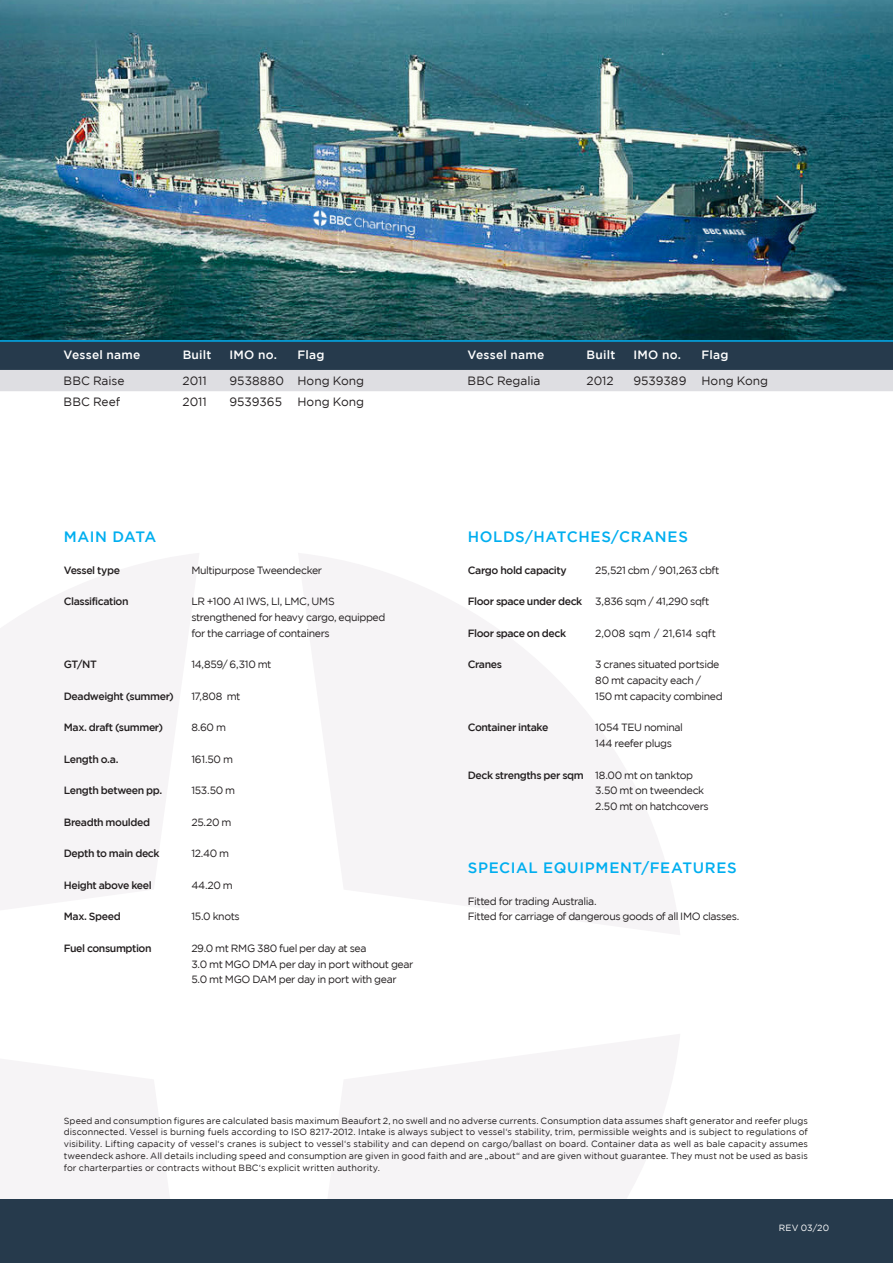
<style>
.page{position:relative;width:893px;height:1263px;background:#fff}
.page>*{position:absolute;margin:0;border:0;box-sizing:border-box;transform-origin:0 0}
.t1{font:500 15px "Gotham";letter-spacing:.04em;color:#00aeef}
.t2{font:500 15px "Gotham";letter-spacing:.02em;color:#00aeef}
.t3{font:12px "Gotham";color:#231f20}
.t4{font:500 12px "Gotham";letter-spacing:.02em;color:#fff}
.t5{font:10.5px/15.8px "Gotham";letter-spacing:-.035em;color:#231f20}
.t6{font:500 10.5px "Gotham";letter-spacing:-.035em;color:#231f20}
.t7{font:10.5px "Gotham";color:#231f20}
.t8{font:9px/11.7px "Gotham";color:#231f20;text-align:justify}
.t9{font:9px "Gotham";letter-spacing:.015em;color:#fff}
.s1{font-weight:400}
.s2{font-weight:500}
</style>
<div class="page">
<svg style="left:0;top:553px;width:680px;height:646px"></svg>
<img style="left:0;top:0;width:893px;height:340px">
<div style="left:0;top:1199px;width:893px;height:64px;background:#263a4c"></div>
<svg style="left:0;top:342px;width:893px;height:49px;background:#75808c"></svg>
<hr style="left:0;top:340px;width:893px;height:2px;background:#00aeef">
<h2 class="t4" style="left:64px;top:348px;width:78px">Vessel name</h2>
<h2 class="t4" style="left:183px;top:348px;width:30px">Built</h2>
<h2 class="t4" style="left:229px;top:348px;width:49px">IMO no.</h2>
<h2 class="t4" style="left:297px;top:348px;width:28px">Flag</h2>
<h2 class="t4" style="left:468px;top:348px;width:78px">Vessel name</h2>
<h2 class="t4" style="left:587px;top:348px;width:30px">Built</h2>
<h2 class="t4" style="left:633px;top:348px;width:49px">IMO no.</h2>
<h2 class="t4" style="left:701px;top:348px;width:28px">Flag</h2>
<h2 class="t3" style="left:64px;top:374px;width:62px">BBC Raise</h2>
<h2 class="t3" style="left:183px;top:374px;width:26px">2011</h2>
<h2 class="t3" style="left:229px;top:374px;width:136px">9538880 Hong Kong</h2>
<h2 class="t3" style="left:468px;top:374px;width:75px">BBC Regalia</h2>
<h2 class="t3" style="left:587px;top:374px;width:29px">2012</h2>
<h2 class="t3" style="left:633px;top:374px;width:55px">9539389</h2>
<h2 class="t3" style="left:701px;top:374px;width:68px">Hong Kong</h2>
<h2 class="t3" style="left:64px;top:395px;width:58px">BBC Reef</h2>
<h2 class="t3" style="left:183px;top:395px;width:26px">2011</h2>
<h2 class="t3" style="left:229px;top:395px;width:54px">9539365</h2>
<h2 class="t3" style="left:297px;top:395px;width:68px">Hong Kong</h2>
<h1 class="t2" style="left:64px;top:528px;width:94px">MAIN DATA</h1>
<p class="t6" style="left:64px;top:564px;width:58px">Vessel type</p>
<p class="t5" style="left:191px;top:562px;width:132px">Multipurpose Tweendecker</p>
<p class="t6" style="left:64px;top:596px;width:66px">Classification</p>
<p class="t5" style="left:191px;top:594px;width:196px">LR +100 A1 IWS, LI, LMC, UMS strengthened for heavy cargo, equipped for the carriage of containers</p>
<p class="t6" style="left:64px;top:659px;width:35px">GT/NT</p>
<p class="t5" style="left:191px;top:657px;width:82px">14,859/ 6,310 mt</p>
<p class="t6" style="left:64px;top:690px;width:112px">Deadweight (summer)</p>
<p class="t5" style="left:191px;top:688px;width:51px">17,808 mt</p>
<p class="t6" style="left:64px;top:722px;width:101px">Max. draft (summer)</p>
<p class="t5" style="left:191px;top:720px;width:36px">8.60 m</p>
<p class="t6" style="left:64px;top:753px;width:56px">Length o.a.</p>
<p class="t5" style="left:191px;top:751px;width:43px">161.50 m</p>
<p class="t6" style="left:64px;top:785px;width:100px">Length between pp.</p>
<p class="t5" style="left:191px;top:783px;width:45px">153.50 m</p>
<p class="t6" style="left:64px;top:816px;width:88px">Breadth moulded</p>
<p class="t5" style="left:191px;top:814px;width:42px">25.20 m</p>
<p class="t6" style="left:64px;top:848px;width:97px">Depth to main deck</p>
<p class="t5" style="left:191px;top:846px;width:39px">12.40 m</p>
<p class="t6" style="left:64px;top:879px;width:89px">Height above keel</p>
<p class="t5" style="left:191px;top:877px;width:43px">44.20 m</p>
<p class="t6" style="left:64px;top:911px;width:59px">Max. Speed</p>
<p class="t5" style="left:191px;top:909px;width:50px">15.0 knots</p>
<p class="t6" style="left:64px;top:942px;width:89px">Fuel consumption</p>
<p class="t5" style="left:191px;top:940px;width:224px">29.0 mt RMG 380 fuel per day at sea<br>3.0 mt MGO DMA per day in port without gear<br>5.0 mt MGO DAM per day in port with gear</p>
<h1 class="t1" style="left:468px;top:528px;width:222px">HOLDS/HATCHES/CRANES</h1>
<p class="t6" style="left:468px;top:564px;width:101px">Cargo hold capacity</p>
<p class="t5" style="left:595px;top:562px;width:126px">25,521 cbm / 901,263 cbft</p>
<p class="t6" style="left:468px;top:596px;width:243px">Floor space under deck <span class="s1">3,836 sqm / 41,290 sqft</span></p>
<p class="t6" style="left:468px;top:627px;width:100px">Floor space on deck</p>
<p class="t7" style="left:595px;top:627px;width:122px">2,008 sqm / 21,614 sqft</p>
<p class="t6" style="left:468px;top:659px;width:36px">Cranes</p>
<p class="t5" style="left:595px;top:657px;width:129px">3 cranes situated portside<br>80 mt capacity each /<br>150 mt capacity combined</p>
<p class="t6" style="left:468px;top:722px;width:82px">Container intake</p>
<p class="t5" style="left:595px;top:720px;width:89px">1054 TEU nominal<br>144 reefer plugs</p>
<p class="t5" style="left:595px;top:767px;width:115px;text-indent:-128px"><span class="s2">Deck strengths per sqm</span> 18.00 mt on tanktop<br>3.50 mt on tweendeck<br>2.50 mt on hatchcovers</p>
<h1 class="t1" style="left:468px;top:859px;width:271px">SPECIAL EQUIPMENT/FEATURES</h1>
<p class="t5" style="left:468px;top:893px;width:273px">Fitted for trading Australia.<br>Fitted for carriage of dangerous goods of all IMO classes.</p>
<p class="t8" style="left:64px;top:1114px;width:746px">Speed and consumption figures are calculated basis maximum Beaufort 2, no swell and no adverse currents. Consumption data assumes shaft generator and reefer plugs disconnected. Vessel is burning fuels according to ISO 8217-2012. Intake is always subject to vessel‘s stability, trim, permissible weights and is subject to regulations of visibility. Lifting capacity of vessel‘s cranes is subject to vessel‘s stability and can depend on cargo/ballast on board. Container data as well as bale capacity assumes tweendeck ashore. All details including speed and consumption are given in good faith and are „about“ and are given without guarantee. They must not be used as basis for charterparties or contracts without BBC‘s explicit written authority.</p>
<p class="t9" style="left:779px;top:1223px;width:52px">REV 03/20</p>
</div>
